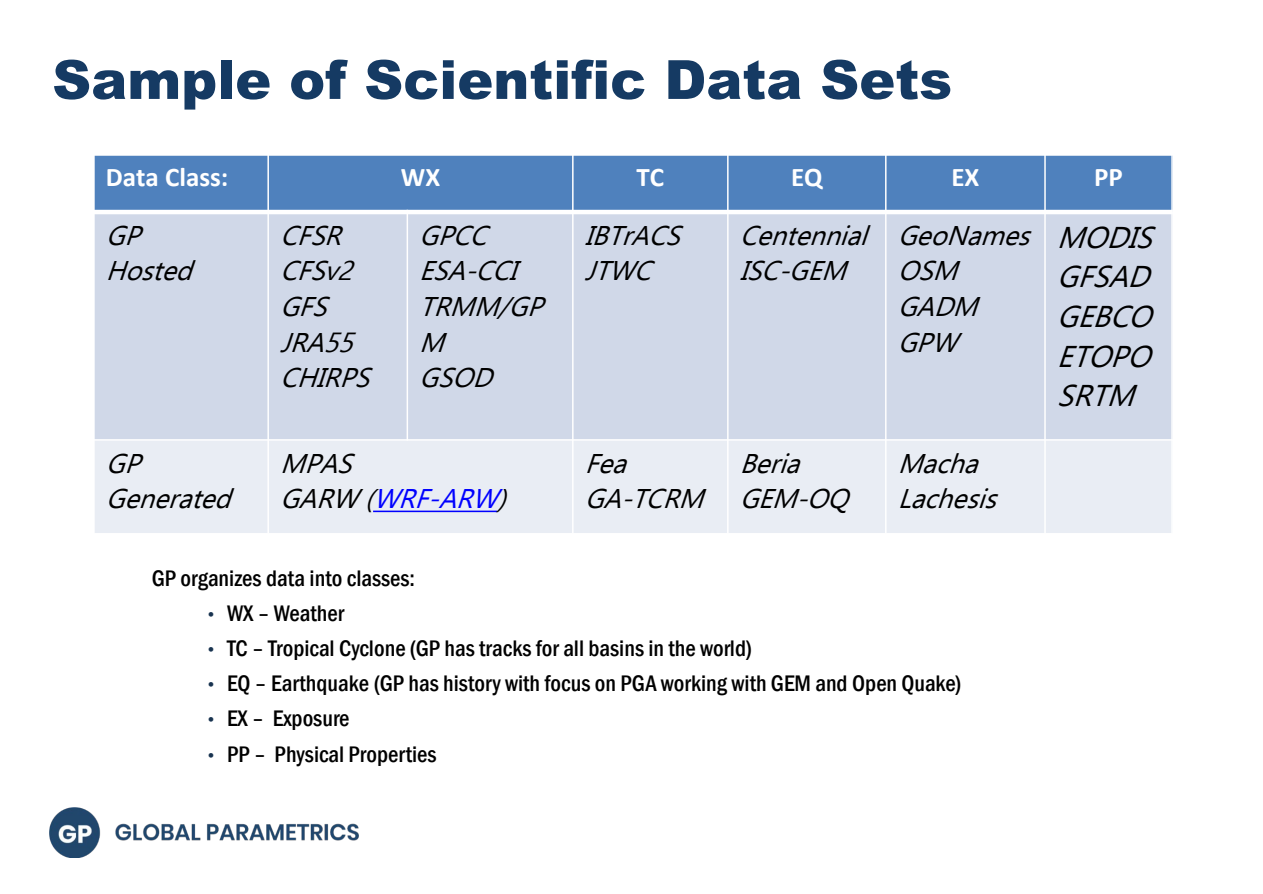
<style>
.page{position:relative;width:1263px;height:894px;background:#fff}
.page>*{position:absolute;margin:0;border:0;box-sizing:border-box;transform-origin:0 0}
.t1{font:900 54px "Arial";color:#153a63}
.t2{font:italic 30px "Ebrima";color:#000}
.t3{font:italic 27px/35.7px "Ebrima";color:#000}
.t4{font:700 27px "Calibri";color:#fff}
.t5{font:italic 27px "Ebrima";color:#00f}
.t6{font:500 condensed 23.1px "Franklin Gothic";color:#000}
.s1{color:#000}
.s2{font-family:"Arial";font-weight:400;font-stretch:normal;font-size:18.6px;color:#183350}
</style>
<div class="page">
<div style="left:94px;top:155px;width:174px;height:57px;background:#4f81bd"></div>
<div style="left:268px;top:155px;width:305px;height:57px;background:#4f81bd"></div>
<div style="left:573px;top:155px;width:155px;height:57px;background:#4f81bd"></div>
<div style="left:728px;top:155px;width:158px;height:57px;background:#4f81bd"></div>
<div style="left:886px;top:155px;width:159px;height:57px;background:#4f81bd"></div>
<div style="left:1045px;top:155px;width:127px;height:57px;background:#4f81bd"></div>
<div style="left:94px;top:212px;width:174px;height:228px;background:#d0d8e8"></div>
<div style="left:268px;top:212px;width:139px;height:228px;background:#d0d8e8"></div>
<div style="left:407px;top:212px;width:166px;height:228px;background:#d0d8e8"></div>
<div style="left:573px;top:212px;width:155px;height:228px;background:#d0d8e8"></div>
<div style="left:728px;top:212px;width:158px;height:228px;background:#d0d8e8"></div>
<div style="left:886px;top:212px;width:159px;height:228px;background:#d0d8e8"></div>
<div style="left:1045px;top:212px;width:127px;height:228px;background:#d0d8e8"></div>
<div style="left:94px;top:440px;width:174px;height:93px;background:#e9edf4"></div>
<div style="left:268px;top:440px;width:305px;height:93px;background:#e9edf4"></div>
<div style="left:573px;top:440px;width:155px;height:93px;background:#e9edf4"></div>
<div style="left:728px;top:440px;width:158px;height:93px;background:#e9edf4"></div>
<div style="left:886px;top:440px;width:159px;height:93px;background:#e9edf4"></div>
<div style="left:1045px;top:440px;width:127px;height:93px;background:#e9edf4"></div>
<hr style="left:267px;top:154px;width:2px;height:380px;background:#fff">
<hr style="left:407px;top:210px;width:1px;height:230px;background:#fff">
<hr style="left:572px;top:154px;width:2px;height:380px;background:#fff">
<hr style="left:727px;top:154px;width:2px;height:380px;background:#fff">
<hr style="left:885px;top:154px;width:2px;height:380px;background:#fff">
<hr style="left:1044px;top:154px;width:2px;height:380px;background:#fff">
<hr style="left:93px;top:210px;width:1080px;height:4px;background:#fff">
<hr style="left:93px;top:439px;width:1080px;height:1px;background:#fff">
<hr style="left:93px;top:154px;width:2px;height:380px;background:#fff">
<hr style="left:1171px;top:154px;width:2px;height:380px;background:#fff">
<hr style="left:93px;top:154px;width:1080px;height:2px;background:#fff">
<svg style="left:373px;top:510px;width:124px;height:2px"></svg>
<img style="left:49px;top:807px;width:310px;height:49px">
<h1 class="t1" style="left:52px;top:40px;width:902px">Sample of Scientific Data Sets</h1>
<p class="t4" style="left:106px;top:158px;width:124px">Data Class:</p>
<p class="t4" style="left:401px;top:158px;width:41px">WX</p>
<p class="t4" style="left:636px;top:158px;width:29px">TC</p>
<p class="t4" style="left:791px;top:158px;width:33px">EQ</p>
<p class="t4" style="left:951px;top:158px;width:30px">EX</p>
<p class="t4" style="left:1094px;top:158px;width:30px">PP</p>
<p class="t3" style="left:106px;top:217px;width:48px">GP</p>
<p class="t3" style="left:106px;top:252px;width:100px">Hosted</p>
<p class="t3" style="left:740px;top:217px;width:141px">Centennial</p>
<p class="t3" style="left:740px;top:252px;width:119px">ISC-GEM</p>
<p class="t3" style="left:280px;top:217px;width:74px">CFSR</p>
<p class="t3" style="left:280px;top:252px;width:86px">CFSv2</p>
<p class="t3" style="left:280px;top:288px;width:60px">GFS</p>
<p class="t3" style="left:280px;top:324px;width:86px">JRA55</p>
<p class="t3" style="left:280px;top:359px;width:103px">CHIRPS</p>
<p class="t3" style="left:419px;top:217px;width:81px">GPCC</p>
<p class="t3" style="left:419px;top:252px;width:111px">ESA-CCI</p>
<p class="t3" style="left:419px;top:288px;width:137px">TRMM/GP<br>M</p>
<p class="t3" style="left:419px;top:359px;width:86px">GSOD</p>
<p class="t3" style="left:585px;top:217px;width:109px">IBTrACS</p>
<p class="t3" style="left:585px;top:252px;width:80px">JTWC</p>
<p class="t3" style="left:898px;top:217px;width:145px">GeoNames</p>
<p class="t3" style="left:898px;top:252px;width:73px">OSM</p>
<p class="t3" style="left:898px;top:288px;width:93px">GADM</p>
<p class="t3" style="left:898px;top:324px;width:73px">GPW</p>
<p class="t2" style="left:1057px;top:216px;width:110px">MODIS</p>
<p class="t2" style="left:1057px;top:255px;width:107px">GFSAD</p>
<p class="t2" style="left:1057px;top:295px;width:109px">GEBCO</p>
<p class="t2" style="left:1057px;top:334px;width:108px">ETOPO</p>
<p class="t2" style="left:1057px;top:374px;width:92px">SRTM</p>
<p class="t3" style="left:106px;top:444px;width:48px">GP</p>
<p class="t3" style="left:106px;top:480px;width:138px">Generated</p>
<p class="t3" style="left:280px;top:444px;width:85px">MPAS</p>
<p class="t5" style="left:280px;top:479px;width:239px"><span class="s1">GARW (</span>WRF-ARW<span class="s1">)</span></p>
<p class="t3" style="left:585px;top:444px;width:55px">Fea</p>
<p class="t3" style="left:585px;top:480px;width:132px">GA-TCRM</p>
<p class="t3" style="left:740px;top:444px;width:73px">Beria</p>
<p class="t3" style="left:740px;top:480px;width:122px">GEM-OQ</p>
<p class="t3" style="left:898px;top:444px;width:93px">Macha</p>
<p class="t3" style="left:898px;top:480px;width:112px">Lachesis</p>
<p class="t6" style="left:152px;top:563px;width:265px">GP organizes data into classes:</p>
<p class="t6" style="left:208px;top:598px;width:138px"><span class="s2">•</span> WX – Weather</p>
<p class="t6" style="left:208px;top:633px;width:546px"><span class="s2">•</span> TC – Tropical Cyclone (GP has tracks for all basins in the world)</p>
<p class="t6" style="left:208px;top:668px;width:755px"><span class="s2">•</span> EQ – Earthquake (GP has history with focus on PGA working with GEM and Open Quake)</p>
<p class="t6" style="left:208px;top:703px;width:143px"><span class="s2">•</span> EX – Exposure</p>
<p class="t6" style="left:208px;top:738px;width:230px"><span class="s2">•</span> PP – Physical Properties</p>
</div>
